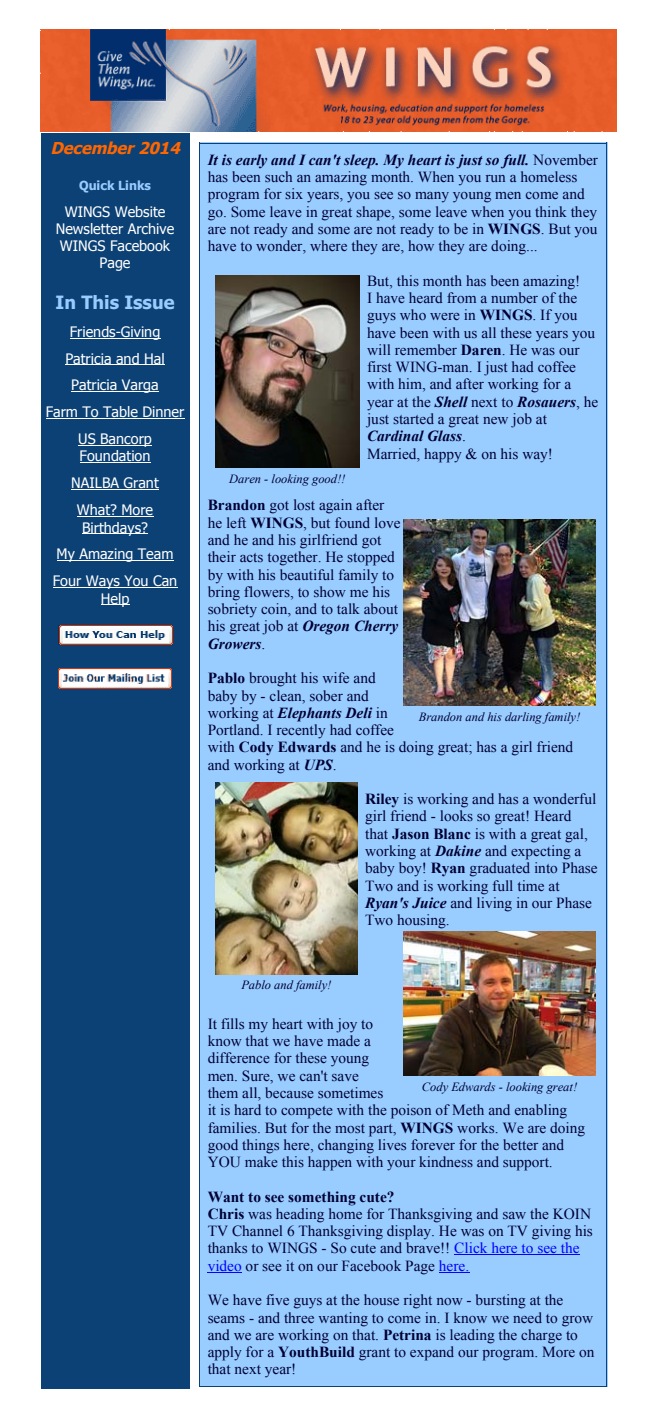
<style>
.page{position:relative;width:648px;height:1422px;background:#fff}
.page>*{position:absolute;margin:0;border:0;box-sizing:border-box;transform-origin:0 0}
.t1{font:700 18.3px "Tahoma";color:#9cf}
.t2{font:italic 700 16.35px "Tahoma";color:#f60}
.t3{font:15.3px/17.2px "Times New Roman";color:#003}
.t4{font:14.4px/26.8px "Tahoma";color:#fff;text-align:center}
.t5{font:italic 12.45px "Times New Roman";color:#003}
.t6{font:700 12.45px "Tahoma";color:#9cf}
.s1{font-weight:700;font-style:italic}
.s2{font-weight:700}
.s3{color:#00f}
</style>
<div class="page">
<div style="left:41px;top:133px;width:148px;height:1256px;background:#0c4175"></div>
<div style="left:199px;top:143px;width:408px;height:1244px;background:#9cf"></div>
<hr style="left:199px;top:143px;width:408px;height:1px;background:#0c4175">
<hr style="left:199px;top:1386px;width:408px;height:1px;background:#0c4175">
<hr style="left:199px;top:143px;width:1px;height:1244px;background:#0c4175">
<hr style="left:606px;top:143px;width:1px;height:1244px;background:#0c4175">
<img style="left:215px;top:275px;width:144px;height:192px">
<img style="left:404px;top:519px;width:192px;height:186px">
<img style="left:215px;top:782px;width:142px;height:192px">
<img style="left:404px;top:932px;width:192px;height:144px">
<img style="left:41px;top:29px;width:576px;height:102px">
<hr style="left:70px;top:338px;width:90px;height:1px;background:#fff">
<hr style="left:65px;top:364px;width:100px;height:1px;background:#fff">
<hr style="left:71px;top:391px;width:88px;height:1px;background:#fff">
<hr style="left:46px;top:418px;width:138px;height:1px;background:#fff">
<hr style="left:78px;top:445px;width:74px;height:1px;background:#fff">
<hr style="left:80px;top:462px;width:70px;height:1px;background:#fff">
<hr style="left:71px;top:489px;width:88px;height:1px;background:#fff">
<hr style="left:77px;top:516px;width:76px;height:1px;background:#fff">
<hr style="left:82px;top:533px;width:66px;height:1px;background:#fff">
<hr style="left:57px;top:560px;width:116px;height:1px;background:#fff">
<hr style="left:53px;top:587px;width:124px;height:1px;background:#fff">
<svg style="left:101px;top:604px;width:28px;height:1px"></svg>
<img style="left:59px;top:626px;width:113px;height:19px">
<img style="left:59px;top:669px;width:112px;height:19px">
<hr style="left:454px;top:1254px;width:126px;height:1px;background:#00f">
<hr style="left:208px;top:1272px;width:34px;height:1px;background:#00f">
<hr style="left:439px;top:1272px;width:30px;height:1px;background:#00f">
<p class="t2" style="left:50px;top:137px;width:136px">December2014</p>
<p class="t6" style="left:79px;top:177px;width:73px">Quick Links</p>
<p class="t4" style="left:56px;top:202px;width:120px;line-height:17.2px">WINGS Website<br>Newsletter Archive<br>WINGS Facebook<br>Page</p>
<p class="t1" style="left:56px;top:289px;width:121px">In This Issue</p>
<p class="t4" style="left:46px;top:318px;width:140px">Friends-Giving<br>Patricia and Hal<br>Patricia Varga<br>Farm To Table Dinner<br>US Bancorp</p>
<p class="t4" style="left:71px;top:442px;width:89px">Foundation<br>NAILBA Grant<br>What? More</p>
<p class="t4" style="left:53px;top:513px;width:126px">Birthdays?<br>My Amazing Team<br>Four Ways You Can</p>
<p class="t4" style="left:101px;top:584px;width:30px">Help</p>
<p class="t3" style="left:208px;top:151px;width:392px"><span class="s1">It is early and I can't sleep. My heart is just so full.</span> November has been such an amazing month. When you run a homeless program for six years, you see so many young men come and go. Some leave in great shape, some leave when you think they are not ready and some are not ready to be in <span class="s2">WINGS</span>. But you have to wonder, where they are, how they are doing...</p>
<p class="t3" style="left:367px;top:272px;width:233px">But, this month has been amazing!<br>I have heard from a number of the guys who were in <span class="s2">WINGS</span>. If you have been with us all these years you will remember <span class="s2">Daren</span>. He was our first WING-man. I just had coffee with him, and after working for a year at the <span class="s1">Shell</span> next to <span class="s1">Rosauers</span>, he just started a great new job at<br><span class="s1">Cardinal Glass</span>.<br>Married, happy &amp; on his way!</p>
<p class="t3" style="left:208px;top:496px;width:194px"><span class="s2">Brandon</span> got lost again after he left <span class="s2">WINGS</span>, but found love and he and his girlfriend got their acts together. He stopped by with his beautiful family to bring flowers, to show me his sobriety coin, and to talk about his great job at <span class="s1">Oregon Cherry<br>Growers</span>.</p>
<p class="t3" style="left:208px;top:669px;width:367px"><span class="s2">Pablo</span> brought his wife and<br>baby by - clean, sober and<br>working at <span class="s1">Elephants Deli</span> in<br>Portland. I recently had coffee<br>with <span class="s2">Cody Edwards</span> and he is doing great; has a girl friend and working at <span class="s1">UPS</span>.</p>
<p class="t3" style="left:365px;top:790px;width:234px"><span class="s2">Riley</span> is working and has a wonderful girl friend - looks so great! Heard that <span class="s2">Jason Blanc</span> is with a great gal, working at <span class="s1">Dakine</span> and expecting a baby boy! <span class="s2">Ryan</span> graduated into Phase<br>Two and is working full time at<br><span class="s1">Ryan's Juice</span> and living in our Phase<br>Two housing.</p>
<p class="t5" style="left:229px;top:470px;width:118px">Daren - looking good!!</p>
<p class="t5" style="left:419px;top:708px;width:163px">Brandon and his darling family!</p>
<p class="t5" style="left:241px;top:977px;width:92px">Pablo and family!</p>
<p class="t3" style="left:208px;top:1015px;width:379px">It fills my heart with joy to<br>know that we have made a<br>difference for these young<br>men. Sure, we can't save<br>them all, because sometimes<br>it is hard to compete with the poison of Meth and enabling families. But for the most part, <span class="s2">WINGS</span> works. We are doing good things here, changing lives forever for the better and YOU make this happen with your kindness and support.</p>
<p class="t3" style="left:208px;top:1188px;width:387px"><span class="s2">Want to see something cute?<br>Chris</span> was heading home for Thanksgiving and saw the KOIN TV Channel 6 Thanksgiving display. He was on TV giving his thanks to WINGS - So cute and brave!! <span class="s3">Click here to see the video</span> or see it on our Facebook Page <span class="s3">here.</span></p>
<p class="t3" style="left:208px;top:1291px;width:388px">We have five guys at the house right now - bursting at the seams - and three wanting to come in. I know we need to grow and we are working on that. <span class="s2">Petrina</span> is leading the charge to apply for a <span class="s2">YouthBuild</span> grant to expand our program. More on that next year!</p>
<p class="t5" style="left:422px;top:1078px;width:157px">Cody Edwards - looking great!</p>
</div>
